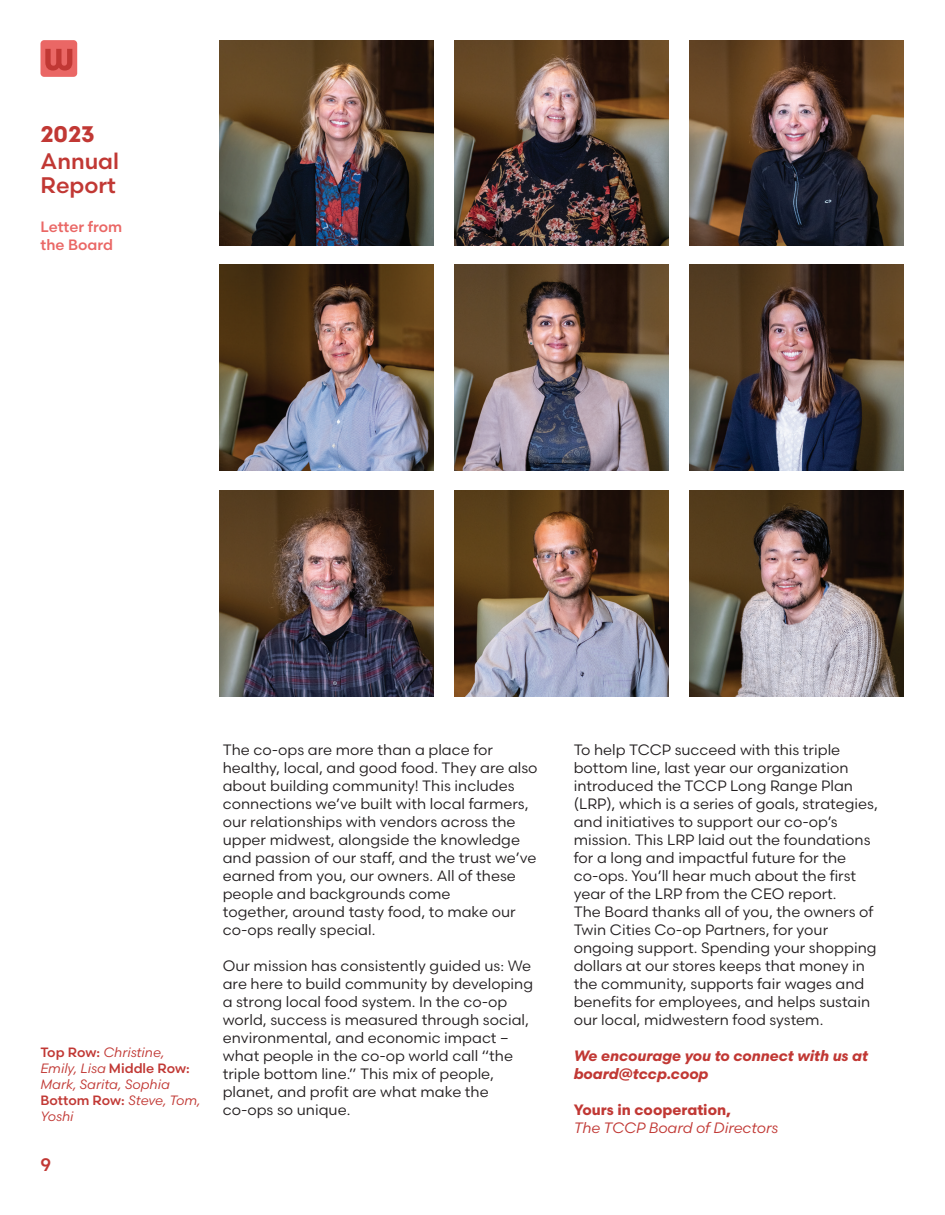
<style>
.page{position:relative;width:945px;height:1215px;background:#fff}
.page>*{position:absolute;margin:0;border:0;box-sizing:border-box;transform-origin:0 0}
.t1{font:500 22.5px/24px "Scandia";color:#c13834}
.t2{font:700 22.5px "Scandia";color:#c13834}
.t3{font:500 18px "Scandia";color:#c13834}
.t4{font:15px/18px "Scandia";color:#231f20}
.t5{font:italic 700 15px/18px "Scandia";color:#c13834}
.t6{font:italic 15px "Scandia";color:#c13834}
.t7{font:700 15px "Scandia";color:#c13834}
.t8{font:500 15px/18px "Scandia";color:#ea6765}
.t9{font:italic 13.5px/16.2px "Scandia";color:#c13834}
.s1{font-weight:500;font-style:normal}
</style>
<div class="page">
<div style="left:40px;top:40px;width:37px;height:37px;background:#ea6765;border-radius:4px"></div>
<svg style="left:45px;top:49px;width:27px;height:22px"></svg>
<img style="left:220px;top:40px;width:214px;height:206px">
<img style="left:220px;top:264px;width:214px;height:206px">
<img style="left:220px;top:491px;width:214px;height:205px">
<img style="left:454px;top:40px;width:214px;height:206px">
<img style="left:454px;top:264px;width:214px;height:206px">
<img style="left:454px;top:491px;width:214px;height:205px">
<img style="left:689px;top:40px;width:214px;height:206px">
<img style="left:689px;top:264px;width:214px;height:206px">
<img style="left:689px;top:491px;width:214px;height:205px">
<h1 class="t2" style="left:40px;top:120px;width:56px">2023</h1>
<h1 class="t1" style="left:40px;top:148px;width:80px">Annual<br>Report</h1>
<p class="t8" style="left:40px;top:217px;width:83px">Letter from the Board</p>
<p class="t9" style="left:40px;top:1044px;width:162px"><span class="s1">Top Row:</span> Christine,<br>Emily, Lisa <span class="s1">Middle Row:<br></span>Mark, Sarita, Sophia<br><span class="s1">Bottom Row:</span> Steve, Tom,<br>Yoshi</p>
<p class="t3" style="left:40px;top:1153px;width:12px">9</p>
<p class="t4" style="left:223px;top:740px;width:316px">The co-ops are more than a place for healthy, local, and good food. They are also about building community! This includes connections we’ve built with local farmers, our relationships with vendors across the upper midwest, alongside the knowledge and passion of our staff, and the trust we’ve earned from you, our owners. All of these people and backgrounds come<br>together, around tasty food, to make our co-ops really special.</p>
<p class="t4" style="left:223px;top:956px;width:312px">Our mission has consistently guided us: We are here to build community by developing a strong local food system. In the co-op world, success is measured through social, environmental, and economic impact – what people in the co-op world call “the triple bottom line.” This mix of people, planet, and profit are what make the co-ops so unique.</p>
<p class="t4" style="left:574px;top:740px;width:306px">To help TCCP succeed with this triple bottom line, last year our organization introduced the TCCP Long Range Plan (LRP), which is a series of goals, strategies, and initiatives to support our co-op’s mission. This LRP laid out the foundations for a long and impactful future for the co-ops. You’ll hear much about the first year of the LRP from the CEO report.<br>The Board thanks all of you, the owners of Twin Cities Co-op Partners, for your ongoing support. Spending your shopping dollars at our stores keeps that money in the community, supports fair wages and benefits for employees, and helps sustain our local, midwestern food system.</p>
<p class="t5" style="left:574px;top:1046px;width:296px">We encourage you to connect with us at board@tccp.coop</p>
<p class="t7" style="left:574px;top:1100px;width:159px">Yours in cooperation,</p>
<p class="t6" style="left:574px;top:1118px;width:206px">The TCCP Board of Directors</p>
</div>
